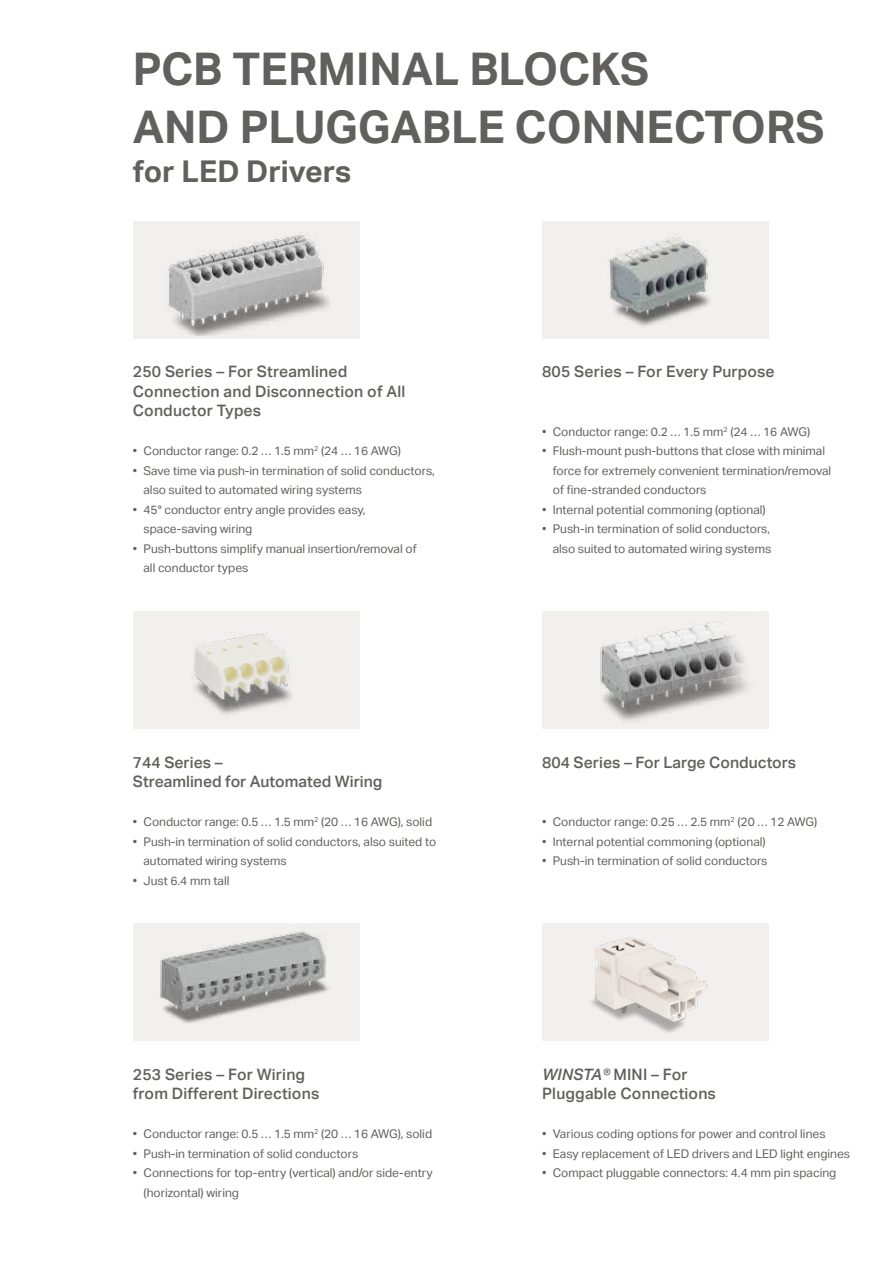
<style>
.page{position:relative;width:893px;height:1263px;background:#fff}
.page>*{position:absolute;margin:0;border:0;box-sizing:border-box;transform-origin:0 0}
.t1{font:700 45px/58.5px "Aktiv Grotesk";color:#62605d}
.t2{font:700 30px "Aktiv Grotesk";color:#62605d}
.t3{font:500 15.75px/19.5px "Aktiv Grotesk";letter-spacing:.01em;color:#62605d}
.t4{font:12px/19.5px "Aktiv Grotesk";color:#62605d}
.s1{font-style:italic}
</style>
<div class="page">
<div style="left:133px;top:221px;width:226px;height:117px;background:#f2f0ee"></div>
<div style="left:133px;top:611px;width:226px;height:117px;background:#f2f0ee"></div>
<div style="left:542px;top:221px;width:227px;height:117px;background:#f2f0ee"></div>
<div style="left:133px;top:923px;width:226px;height:117px;background:#f2f0ee"></div>
<div style="left:542px;top:923px;width:227px;height:117px;background:#f2f0ee"></div>
<img style="left:608px;top:233px;width:102px;height:93px">
<img style="left:154px;top:931px;width:175px;height:110px">
<img style="left:191px;top:632px;width:101px;height:83px">
<img style="left:570px;top:937px;width:158px;height:104px">
<div style="left:542px;top:611px;width:227px;height:117px;background:#f2f0ee"></div>
<img style="left:591px;top:621px;width:171px;height:108px">
<img style="left:168px;top:234px;width:161px;height:102px">
<h1 class="t1" style="left:133px;top:40px;width:693px">PCB TERMINAL BLOCKS<br>AND PLUGGABLE CONNECTORS</h1>
<h2 class="t2" style="left:133px;top:155px;width:220px">for LED Drivers</h2>
<h3 class="t3" style="left:133px;top:362px;width:274px">250 Series – For Streamlined<br>Connection and Disconnection of All<br>Conductor Types</h3>
<p class="t4" style="left:133px;top:442px;width:270px">• Conductor range: 0.2 … 1.5 mm<sup>2</sup> (24 … 16 AWG)</p>
<p class="t4" style="left:144px;top:461px;width:293px;text-indent:-11px">• Save time via push-in termination of solid conductors, also suited to automated wiring systems</p>
<p class="t4" style="left:144px;top:500px;width:224px;text-indent:-11px">• 45° conductor entry angle provides easy, space-saving wiring</p>
<p class="t4" style="left:144px;top:539px;width:275px;text-indent:-11px">• Push-buttons simplify manual insertion/removal of all conductor types</p>
<h3 class="t3" style="left:133px;top:752px;width:251px">744 Series –<br>Streamlined for Automated Wiring</h3>
<p class="t4" style="left:133px;top:812px;width:301px">• Conductor range: 0.5 … 1.5 mm<sup>2</sup> (20 … 16 AWG), solid</p>
<p class="t4" style="left:144px;top:832px;width:294px;text-indent:-11px">• Push-in termination of solid conductors, also suited to automated wiring systems</p>
<p class="t4" style="left:133px;top:871px;width:98px">• Just 6.4 mm tall</p>
<h3 class="t3" style="left:133px;top:1064px;width:188px">253 Series – For Wiring from Different Directions</h3>
<p class="t4" style="left:133px;top:1124px;width:301px">• Conductor range: 0.5 … 1.5 mm<sup>2</sup> (20 … 16 AWG), solid</p>
<p class="t4" style="left:133px;top:1144px;width:227px">• Push-in termination of solid conductors</p>
<p class="t4" style="left:144px;top:1163px;width:291px;text-indent:-11px">• Connections for top-entry (vertical) and/or side-entry (horizontal) wiring</p>
<h3 class="t3" style="left:542px;top:362px;width:234px">805 Series – For Every Purpose</h3>
<p class="t4" style="left:542px;top:422px;width:270px">• Conductor range: 0.2 … 1.5 mm<sup>2</sup> (24 … 16 AWG)</p>
<p class="t4" style="left:553px;top:442px;width:280px;text-indent:-11px">• Flush-mount push-buttons that close with minimal force for extremely convenient termination/removal of fine-stranded conductors</p>
<p class="t4" style="left:542px;top:500px;width:225px">• Internal potential commoning (optional)</p>
<p class="t4" style="left:542px;top:520px;width:231px;text-align:right">• Push-in termination of solid conductors, also suited to automated wiring systems</p>
<h3 class="t3" style="left:542px;top:752px;width:256px">804 Series – For Large Conductors</h3>
<p class="t4" style="left:542px;top:812px;width:277px">• Conductor range: 0.25 … 2.5 mm<sup>2</sup> (20 … 12 AWG)</p>
<p class="t4" style="left:542px;top:832px;width:225px">• Internal potential commoning (optional)</p>
<p class="t4" style="left:542px;top:851px;width:227px">• Push-in termination of solid conductors</p>
<h3 class="t3" style="left:542px;top:1064px;width:175px"><span class="s1">WINSTA®</span> MINI – For<br>Pluggable Connections</h3>
<p class="t4" style="left:542px;top:1124px;width:285px">• Various coding options for power and control lines</p>
<p class="t4" style="left:542px;top:1144px;width:310px">• Easy replacement of LED drivers and LED light engines</p>
<p class="t4" style="left:542px;top:1163px;width:296px">• Compact pluggable connectors: 4.4 mm pin spacing</p>
</div>
